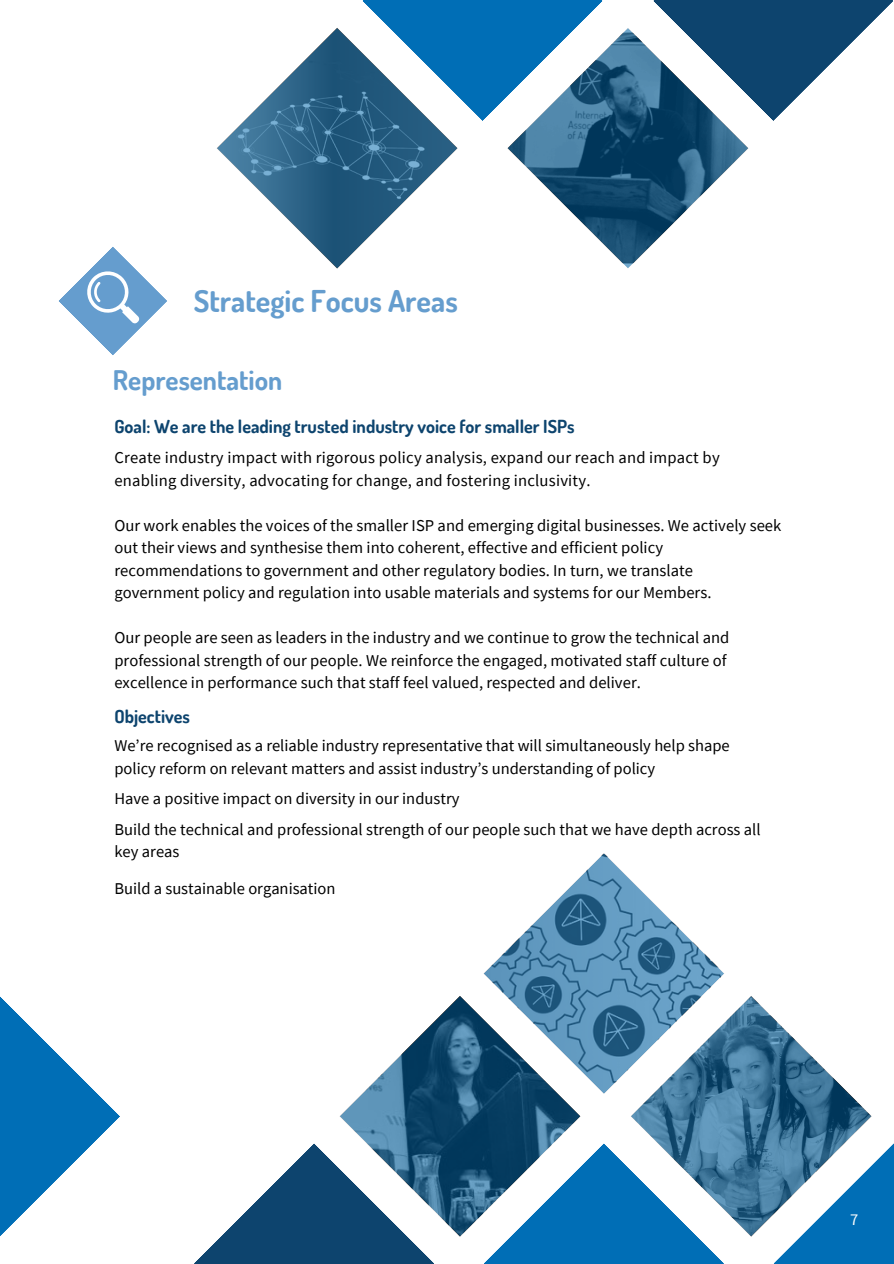
<style>
.page{position:relative;width:894px;height:1264px;background:#fff}
.page>*{position:absolute;margin:0;border:0;box-sizing:border-box;transform-origin:0 0}
.t1{font:700 30px "Dosis";color:#659dce}
.t2{font:700 27px "Dosis";color:#659dce}
.t3{font:700 18px "Dosis";color:#0d446e}
.t4{font:16.5px/22.5px "Source Sans Pro";color:#000}
.t5{font:16.5px "Source Sans Pro";color:#fdfefe}
</style>
<div class="page">
<svg style="left:59px;top:247px;width:108px;height:108px"></svg>
<svg style="left:362px;top:0;width:240px;height:121px;background:#1e7fbe"></svg>
<svg style="left:653px;top:0;width:240px;height:121px"></svg>
<svg style="left:217px;top:28px;width:240px;height:240px"></svg>
<svg style="left:507px;top:28px;width:241px;height:240px"></svg>
<svg style="left:631px;top:996px;width:240px;height:240px"></svg>
<svg style="left:484px;top:1143px;width:240px;height:120px"></svg>
<svg style="left:339px;top:996px;width:241px;height:240px"></svg>
<svg style="left:194px;top:1143px;width:240px;height:120px"></svg>
<svg style="left:773px;top:1143px;width:120px;height:120px"></svg>
<svg style="left:483px;top:853px;width:241px;height:240px"></svg>
<svg style="left:0;top:996px;width:120px;height:240px"></svg>
<p class="t1" style="left:194px;top:281px;width:265px">Strategic Focus Areas</p>
<h3 class="t2" style="left:113px;top:362px;width:171px">Representation</h3>
<p class="t3" style="left:114px;top:414px;width:461px">Goal: We are the leading trusted industry voice for smaller ISPs</p>
<p class="t4" style="left:114px;top:446px;width:606px">Create industry impact with rigorous policy analysis, expand our reach and impact by enabling diversity, advocating for change, and fostering inclusivity.</p>
<p class="t4" style="left:114px;top:513px;width:668px">Our work enables the voices of the smaller ISP and emerging digital businesses. We actively seek out their views and synthesise them into coherent, effective and efficient policy recommendations to government and other regulatory bodies. In turn, we translate</p>
<h1 class="t4" style="left:114px;top:581px;width:598px">government policy and regulation into usable materials and systems for our Members.</h1>
<h2 class="t4" style="left:114px;top:626px;width:616px">Our people are seen as leaders in the industry and we continue to grow the technical and professional strength of our people. We reinforce the engaged, motivated staff culture of excellence in performance such that staff feel valued, respected and deliver.</h2>
<p class="t3" style="left:114px;top:704px;width:77px">Objectives</p>
<p class="t4" style="left:114px;top:734px;width:616px">We’re recognised as a reliable industry representative that will simultaneously help shape policy reform on relevant matters and assist industry’s understanding of policy</p>
<p class="t4" style="left:114px;top:787px;width:346px">Have a positive impact on diversity in our industry</p>
<p class="t4" style="left:114px;top:817px;width:647px">Build the technical and professional strength of our people such that we have depth across all key areas</p>
<p class="t4" style="left:114px;top:877px;width:222px">Build a sustainable organisation</p>
<p class="t5" style="left:849px;top:1208px;width:10px">7</p>
</div>
